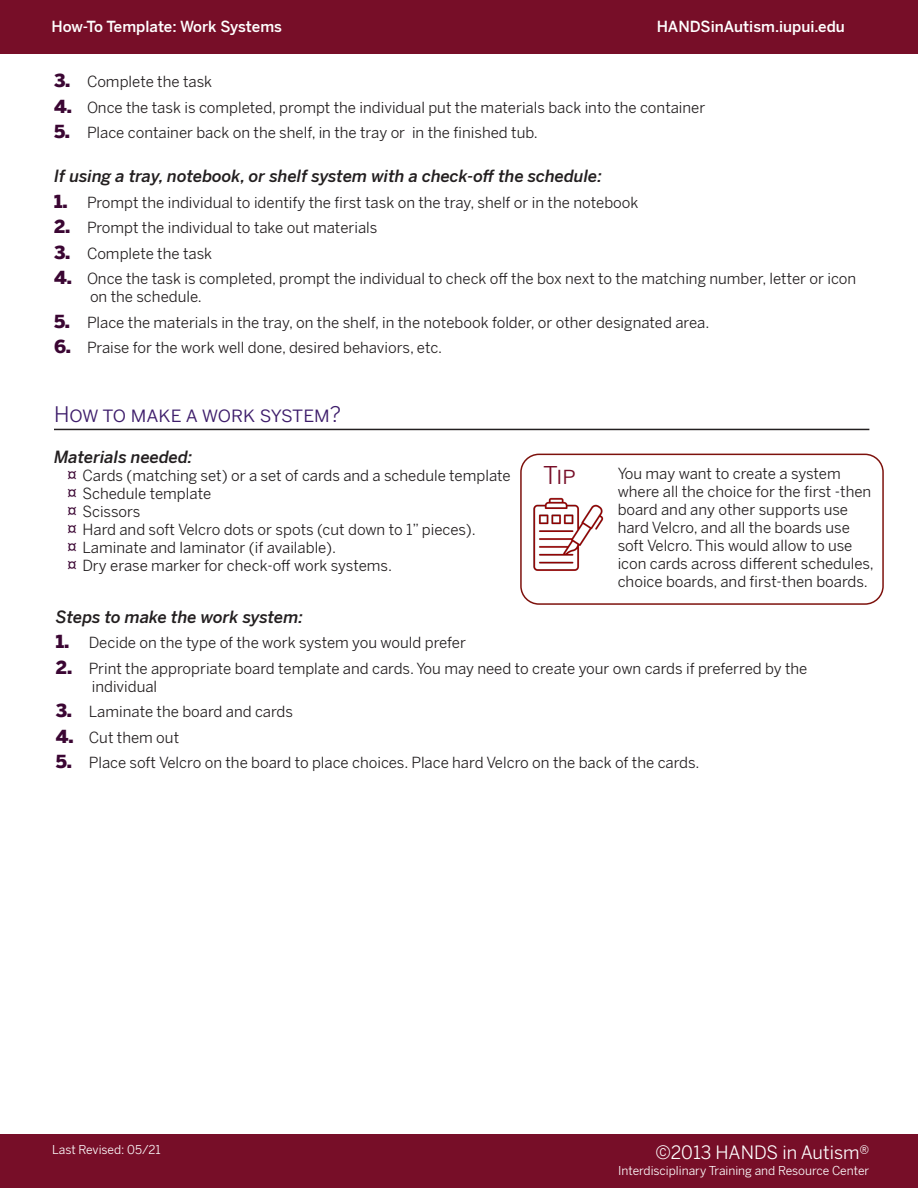
<style>
.page{position:relative;width:918px;height:1188px;background:#fff}
.page>*{position:absolute;margin:0;border:0;box-sizing:border-box;transform-origin:0 0}
.Main_Paragraph{font:24px "Benton Sans";color:#770e28}
.Subtitle{font:21px "Benton Sans";color:#3e1d6b}
.t1{font:18px "Benton Sans";color:#fff}
.Main_Paragraph-2{font:italic 500 16.5px "Benton Sans";color:#231f20}
.Main_Paragraph-3{font:15px/18px "Benton Sans";color:#231f20}
.t2{font:500 15px "Benton Sans";color:#fff}
.t3{font:12px "Benton Sans";color:#fff}
.s1{font-weight:900;font-size:18px;color:#3b0633}
.s2{font-family:"Myriad Pro";font-size:18px;color:#3b0633}
</style>
<div class="page">
<div style="left:0;top:0;width:918px;height:54px;background:#770e28"></div>
<div style="left:0;top:1134px;width:918px;height:54px;background:#770e28"></div>
<hr style="left:54px;top:429px;width:815px;height:1px;background:#231f20">
<div style="left:520px;top:454px;width:364px;height:151px;border:2px solid #7d110c;border-radius:18px"></div>
<img style="left:533px;top:497px;width:71px;height:74px">
<p class="t2" style="left:51px;top:18px;width:232px">How-To Template: Work Systems</p>
<p class="t2" style="left:657px;top:18px;width:190px">HANDSinAutism.iupui.edu</p>
<p class="Main_Paragraph-3" style="left:54px;top:73px;width:160px"><span class="s1">3.</span> Complete the task</p>
<p class="Main_Paragraph-3" style="left:54px;top:98px;width:653px"><span class="s1">4.</span> Once the task is completed, prompt the individual put the materials back into the container</p>
<p class="Main_Paragraph-3" style="left:54px;top:124px;width:485px"><span class="s1">5.</span> Place container back on the shelf, in the tray or in the finished tub.</p>
<p class="Main_Paragraph-2" style="left:54px;top:166px;width:550px">If using a tray, notebook, or shelf system with a check-off the schedule:</p>
<p class="Main_Paragraph-3" style="left:54px;top:193px;width:586px"><span class="s1">1.</span> Prompt the individual to identify the first task on the tray, shelf or in the notebook</p>
<p class="Main_Paragraph-3" style="left:54px;top:219px;width:325px"><span class="s1">2.</span> Prompt the individual to take out materials</p>
<p class="Main_Paragraph-3" style="left:54px;top:244px;width:160px"><span class="s1">3.</span> Complete the task</p>
<p class="Main_Paragraph-3" style="left:90px;top:270px;width:768px;text-indent:-36px"><span class="s1">4.</span> Once the task is completed, prompt the individual to check off the box next to the matching number, letter or icon on the schedule.</p>
<p class="Main_Paragraph-3" style="left:54px;top:313px;width:657px"><span class="s1">5.</span> Place the materials in the tray, on the shelf, in the notebook folder, or other designated area.</p>
<p class="Main_Paragraph-3" style="left:54px;top:339px;width:390px"><span class="s1">6.</span> Praise for the work well done, desired behaviors, etc.</p>
<p class="Subtitle" style="left:54px;top:401px;width:289px">How to make a work system?</p>
<p class="Main_Paragraph-2" style="left:54px;top:447px;width:140px">Materials needed:</p>
<p class="Main_Paragraph-3" style="left:68px;top:467px;width:445px"><span class="s2">¤</span> Cards (matching set) or a set of cards and a schedule template</p>
<p class="Main_Paragraph-3" style="left:68px;top:485px;width:145px"><span class="s2">¤</span> Schedule template</p>
<p class="Main_Paragraph-3" style="left:68px;top:503px;width:75px"><span class="s2">¤</span> Scissors</p>
<p class="Main_Paragraph-3" style="left:68px;top:521px;width:410px"><span class="s2">¤</span> Hard and soft Velcro dots or spots (cut down to 1” pieces).</p>
<p class="Main_Paragraph-3" style="left:68px;top:539px;width:270px"><span class="s2">¤</span> Laminate and laminator (if available).</p>
<p class="Main_Paragraph-3" style="left:68px;top:557px;width:326px"><span class="s2">¤</span> Dry erase marker for check-off work systems.</p>
<p class="Main_Paragraph" style="left:543px;top:461px;width:34px">Tip</p>
<p class="Main_Paragraph-3" style="left:618px;top:465px;width:258px">You may want to create a system where all the choice for the first -then board and any other supports use hard Velcro, and all the boards use soft Velcro. This would allow to use icon cards across different schedules, choice boards, and first-then boards.</p>
<p class="Main_Paragraph-2" style="left:56px;top:606px;width:249px">Steps to make the work system:</p>
<p class="Main_Paragraph-3" style="left:56px;top:634px;width:412px"><span class="s1">1.</span> Decide on the type of the work system you would prefer</p>
<p class="Main_Paragraph-3" style="left:92px;top:659px;width:717px;text-indent:-36px"><span class="s1">2.</span> Print the appropriate board template and cards. You may need to create your own cards if preferred by the individual</p>
<p class="Main_Paragraph-3" style="left:56px;top:703px;width:239px"><span class="s1">3.</span> Laminate the board and cards</p>
<p class="Main_Paragraph-3" style="left:56px;top:728px;width:125px"><span class="s1">4.</span> Cut them out</p>
<p class="Main_Paragraph-3" style="left:56px;top:754px;width:645px"><span class="s1">5.</span> Place soft Velcro on the board to place choices. Place hard Velcro on the back of the cards.</p>
<p class="t3" style="left:52px;top:1143px;width:110px">Last Revised: 05/21</p>
<p class="t1" style="left:655px;top:1142px;width:215px">©2013 HANDS in Autism®</p>
<p class="t3" style="left:618px;top:1164px;width:253px">Interdisciplinary Training and Resource Center</p>
</div>
